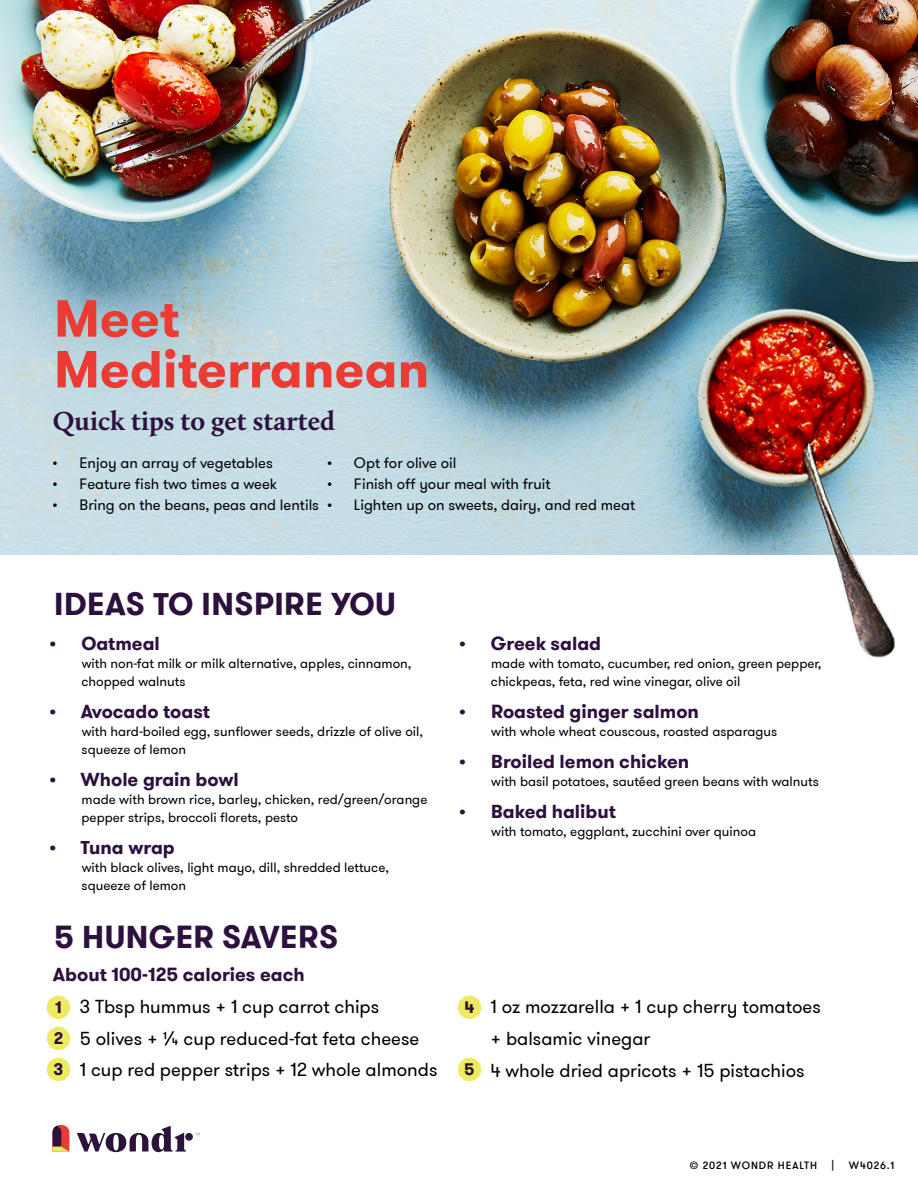
<style>
.page{position:relative;width:918px;height:1188px;background:#fff}
.page>*{position:absolute;margin:0;border:0;box-sizing:border-box;transform-origin:0 0}
.t1{font:700 52.05px/50.8px "GT Walsheim Pro";color:#eb3b33}
.t2{font:700 31.5px "GT Walsheim Pro";letter-spacing:.015em;color:#2d103e}
.t3{font:700 27px "Calluna";color:#2d103e}
.t4{font:18.75px/31.8px "GT Walsheim Pro";color:#000}
.t5{font:700 18.75px "GT Walsheim Pro";color:#2d103e}
.t6{font:700 16.5px/31px "GT Walsheim Pro";color:#2d103e}
.t7{font:15px "GT Walsheim Pro";color:#000}
.t8{font:13.5px/18px "GT Walsheim Pro";color:#000}
.t9{font:500 10.5px "GT Walsheim Pro";letter-spacing:.09em;color:#000}
</style>
<div class="page">
<img style="left:0;top:0;width:918px;height:554px">
<img style="left:668px;top:290px;width:250px;height:368px">
<div style="left:47px;top:996px;width:23px;height:23px;background:#eeea61;border-radius:50%"></div>
<div style="left:47px;top:1027px;width:23px;height:23px;background:#eeea61;border-radius:50%"></div>
<div style="left:458px;top:996px;width:23px;height:23px;background:#eeea61;border-radius:50%"></div>
<div style="left:47px;top:1058px;width:23px;height:23px;background:#eeea61;border-radius:50%"></div>
<div style="left:458px;top:1058px;width:23px;height:23px;background:#eeea61;border-radius:50%"></div>
<svg style="left:77px;top:1126px;width:109px;height:26px"></svg>
<div style="left:185px;top:1133px;width:8px;height:8px;background:#2d133a;border-radius:50%"></div>
<svg style="left:52px;top:1125px;width:17px;height:27px"></svg>
<h1 class="t1" style="left:54px;top:294px;width:377px">Meet<br>Mediterranean</h1>
<h3 class="t3" style="left:53px;top:404px;width:284px">Quick tips to get started</h3>
<p class="t7" style="left:52px;top:453px;width:222px">• Enjoy an array of vegetables</p>
<p class="t7" style="left:52px;top:474px;width:226px">• Feature fish two times a week</p>
<p class="t7" style="left:52px;top:495px;width:268px">• Bring on the beans, peas and lentils</p>
<p class="t7" style="left:327px;top:453px;width:131px">• Opt for olive oil</p>
<p class="t7" style="left:327px;top:474px;width:225px">• Finish off your meal with fruit</p>
<p class="t7" style="left:327px;top:495px;width:310px">• Lighten up on sweets, dairy, and red meat</p>
<h2 class="t2" style="left:54px;top:583px;width:343px">IDEAS TO INSPIRE YOU</h2>
<h3 class="t5" style="left:50px;top:632px;width:112px">• Oatmeal</h3>
<p class="t8" style="left:81px;top:655px;width:332px">with non-fat milk or milk alternative, apples, cinnamon, chopped walnuts</p>
<h3 class="t5" style="left:50px;top:700px;width:162px">• Avocado toast</h3>
<p class="t8" style="left:82px;top:723px;width:343px">with hard-boiled egg, sunflower seeds, drizzle of olive oil, squeeze of lemon</p>
<h3 class="t5" style="left:50px;top:767px;width:191px">• Whole grain bowl</h3>
<p class="t8" style="left:82px;top:791px;width:347px">made with brown rice, barley, chicken, red/green/orange pepper strips, broccoli florets, pesto</p>
<h3 class="t5" style="left:50px;top:835px;width:127px">• Tuna wrap</h3>
<p class="t8" style="left:82px;top:859px;width:309px">with black olives, light mayo, dill, shredded lettuce, squeeze of lemon</p>
<h2 class="t2" style="left:54px;top:916px;width:286px">5 HUNGER SAVERS</h2>
<h3 class="t5" style="left:459px;top:632px;width:144px">• Greek salad</h3>
<p class="t8" style="left:491px;top:655px;width:332px">made with tomato, cucumber, red onion, green pepper, chickpeas, feta, red wine vinegar, olive oil</p>
<h3 class="t5" style="left:459px;top:700px;width:241px">• Roasted ginger salmon</h3>
<p class="t8" style="left:491px;top:723px;width:288px">with whole wheat couscous, roasted asparagus</p>
<h3 class="t5" style="left:459px;top:749px;width:232px">• Broiled lemon chicken</h3>
<p class="t8" style="left:491px;top:773px;width:329px">with basil potatoes, sautéed green beans with walnuts</p>
<h3 class="t5" style="left:459px;top:799px;width:159px">• Baked halibut</h3>
<p class="t8" style="left:491px;top:823px;width:266px">with tomato, eggplant, zucchini over quinoa</p>
<h3 class="t5" style="left:53px;top:962px;width:253px">About 100-125 calories each</h3>
<h3 class="t4" style="left:53px;top:991px;width:328px">• 3 Tbsp hummus + 1 cup carrot chips</h3>
<h3 class="t4" style="left:53px;top:1023px;width:368px">• 5 olives + 1/4 cup reduced-fat feta cheese</h3>
<h3 class="t4" style="left:53px;top:1054px;width:386px">• 1 cup red pepper strips + 12 whole almonds</h3>
<h3 class="t4" style="left:491px;top:991px;width:332px;text-indent:-27px">• 1 oz mozzarella + 1 cup cherry tomatoes + balsamic vinegar</h3>
<h3 class="t4" style="left:464px;top:1055px;width:343px">• 4 whole dried apricots + 15 pistachios</h3>
<p class="t6" style="left:54px;top:992px;width:11px">1<br>2</p>
<p class="t6" style="left:465px;top:992px;width:12px">4</p>
<p class="t6" style="left:54px;top:1054px;width:11px">3</p>
<p class="t6" style="left:464px;top:1054px;width:12px">5</p>
<p class="t9" style="left:690px;top:1159px;width:129px">© 2021 WONDR HEALTH</p>
<p class="t9" style="left:832px;top:1159px;width:4px">|</p>
<p class="t9" style="left:849px;top:1159px;width:47px">W4026.1</p>
</div>
